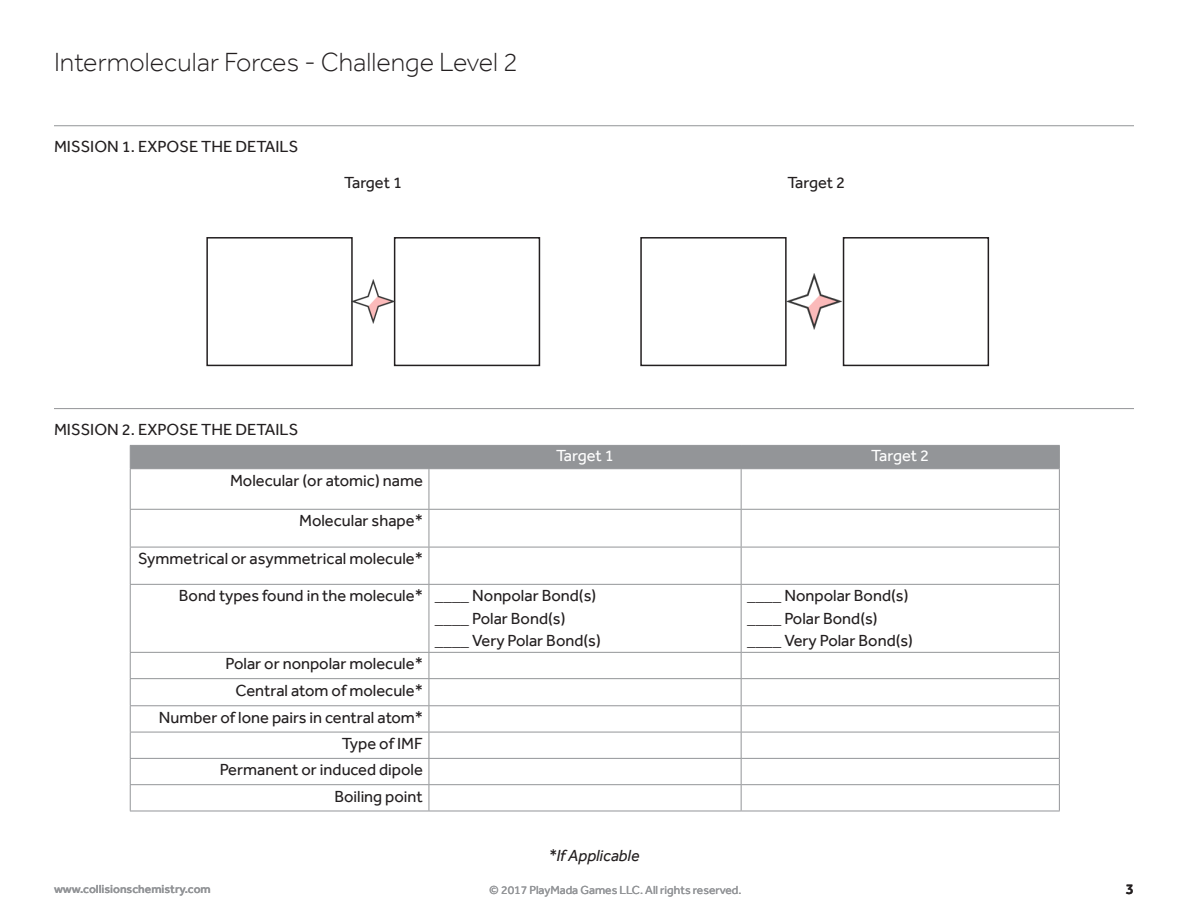
<style>
.page{position:relative;width:1188px;height:918px;background:#fff}
.page>*{position:absolute;margin:0;border:0;box-sizing:border-box;transform-origin:0 0}
.table_header{font:300 27px "Effra";color:#231f20}
.table_body_text{font:16.5px "Effra";color:#231f20}
.table_header-2{font:16.5px "Effra";color:#231f20}
.table_header-3{font:16.5px "Effra";color:#fff}
.table_header-4{font:italic 16.5px "Effra";color:#231f20}
.t1{font:500 15px "Effra";color:#231f20}
.t2{font:12px "Effra";color:#939598}
.t3{font:500 12px "Effra";color:#939598}
.s1{font-size:17.1px}
</style>
<div class="page">
<hr style="left:54px;top:125px;width:1080px;height:1px;background:#939598">
<hr style="left:54px;top:408px;width:1080px;height:1px;background:#939598">
<div style="left:130px;top:445px;width:930px;height:23px;background:#939598"></div>
<hr style="left:130px;top:468px;width:299px;height:1px;background:#939598">
<hr style="left:429px;top:468px;width:312px;height:1px;background:#939598">
<hr style="left:741px;top:468px;width:319px;height:1px;background:#939598">
<hr style="left:130px;top:469px;width:1px;height:40px;background:#939598">
<hr style="left:429px;top:469px;width:1px;height:40px;background:#939598">
<hr style="left:741px;top:469px;width:1px;height:40px;background:#939598">
<hr style="left:1059px;top:469px;width:1px;height:40px;background:#939598">
<hr style="left:130px;top:509px;width:299px;height:1px;background:#939598">
<hr style="left:130px;top:510px;width:1px;height:37px;background:#939598">
<hr style="left:429px;top:509px;width:312px;height:1px;background:#939598">
<hr style="left:429px;top:510px;width:1px;height:37px;background:#939598">
<hr style="left:741px;top:509px;width:319px;height:1px;background:#939598">
<hr style="left:741px;top:510px;width:1px;height:37px;background:#939598">
<hr style="left:1059px;top:510px;width:1px;height:37px;background:#939598">
<hr style="left:130px;top:547px;width:299px;height:1px;background:#939598">
<hr style="left:130px;top:547px;width:1px;height:37px;background:#939598">
<hr style="left:429px;top:547px;width:312px;height:1px;background:#939598">
<hr style="left:429px;top:547px;width:1px;height:37px;background:#939598">
<hr style="left:741px;top:547px;width:319px;height:1px;background:#939598">
<hr style="left:741px;top:547px;width:1px;height:37px;background:#939598">
<hr style="left:1059px;top:547px;width:1px;height:37px;background:#939598">
<hr style="left:130px;top:584px;width:299px;height:1px;background:#939598">
<hr style="left:130px;top:585px;width:1px;height:67px;background:#939598">
<hr style="left:429px;top:584px;width:312px;height:1px;background:#939598">
<hr style="left:429px;top:585px;width:1px;height:67px;background:#939598">
<hr style="left:741px;top:584px;width:319px;height:1px;background:#939598">
<hr style="left:741px;top:585px;width:1px;height:67px;background:#939598">
<hr style="left:1059px;top:585px;width:1px;height:67px;background:#939598">
<hr style="left:130px;top:652px;width:299px;height:1px;background:#939598">
<hr style="left:429px;top:652px;width:312px;height:1px;background:#939598">
<hr style="left:741px;top:652px;width:319px;height:1px;background:#939598">
<hr style="left:130px;top:678px;width:299px;height:1px;background:#939598">
<hr style="left:429px;top:678px;width:312px;height:1px;background:#939598">
<hr style="left:741px;top:678px;width:319px;height:1px;background:#939598">
<hr style="left:130px;top:705px;width:299px;height:1px;background:#939598">
<hr style="left:429px;top:705px;width:312px;height:1px;background:#939598">
<hr style="left:741px;top:705px;width:319px;height:1px;background:#939598">
<hr style="left:130px;top:732px;width:299px;height:1px;background:#939598">
<hr style="left:429px;top:732px;width:312px;height:1px;background:#939598">
<hr style="left:741px;top:732px;width:319px;height:1px;background:#939598">
<hr style="left:130px;top:758px;width:299px;height:1px;background:#939598">
<hr style="left:429px;top:758px;width:312px;height:1px;background:#939598">
<hr style="left:741px;top:758px;width:319px;height:1px;background:#939598">
<hr style="left:130px;top:784px;width:299px;height:1px;background:#939598">
<svg style="left:130px;top:653px;width:1px;height:158px"></svg>
<hr style="left:429px;top:784px;width:312px;height:1px;background:#939598">
<svg style="left:429px;top:653px;width:1px;height:158px"></svg>
<hr style="left:741px;top:784px;width:319px;height:1px;background:#939598">
<svg style="left:741px;top:653px;width:1px;height:158px"></svg>
<svg style="left:1059px;top:653px;width:1px;height:158px"></svg>
<hr style="left:130px;top:811px;width:299px;height:1px;background:#939598">
<hr style="left:429px;top:811px;width:312px;height:1px;background:#939598">
<hr style="left:741px;top:811px;width:319px;height:1px;background:#939598">
<div style="left:206px;top:237px;width:147px;height:129px;border:2px solid #231f20"></div>
<div style="left:394px;top:237px;width:146px;height:129px;border:2px solid #231f20"></div>
<div style="left:640px;top:237px;width:147px;height:129px;border:2px solid #231f20"></div>
<div style="left:843px;top:237px;width:146px;height:129px;border:2px solid #231f20"></div>
<img style="left:786px;top:274px;width:56px;height:55px">
<img style="left:351px;top:280px;width:45px;height:44px">
<p class="table_header" style="left:54px;top:45px;width:465px">Intermolecular Forces - Challenge Level 2</p>
<p class="table_body_text" style="left:54px;top:137px;width:246px">MISSION 1. EXPOSE THE DETAILS</p>
<p class="table_header-2" style="left:344px;top:172px;width:59px">Target 1</p>
<p class="table_header-2" style="left:787px;top:172px;width:59px">Target 2</p>
<p class="table_body_text" style="left:54px;top:420px;width:246px">MISSION 2. EXPOSE THE DETAILS</p>
<p class="table_header-3" style="left:556px;top:446px;width:59px">Target 1</p>
<p class="table_header-3" style="left:871px;top:446px;width:59px">Target 2</p>
<p class="table_body_text" style="left:230px;top:470px;width:194px">Molecular (or atomic) name</p>
<p class="table_body_text" style="left:299px;top:511px;width:125px">Molecular shape*</p>
<p class="table_body_text" style="left:138px;top:549px;width:286px">Symmetrical or asymmetrical molecule*</p>
<p class="table_body_text" style="left:179px;top:586px;width:246px">Bond types found in the molecule*</p>
<p class="table_body_text" style="left:435px;top:586px;width:163px"><span class="s1">____</span> Nonpolar Bond(s)</p>
<p class="table_body_text" style="left:435px;top:608px;width:132px"><span class="s1">____</span> Polar Bond(s)</p>
<p class="table_body_text" style="left:435px;top:631px;width:167px"><span class="s1">____</span> Very Polar Bond(s)</p>
<p class="table_body_text" style="left:226px;top:654px;width:199px">Polar or nonpolar molecule*</p>
<p class="table_body_text" style="left:236px;top:680px;width:189px">Central atom of molecule*</p>
<p class="table_body_text" style="left:159px;top:707px;width:265px">Number of lone pairs in central atom*</p>
<p class="table_body_text" style="left:342px;top:734px;width:82px">Type of IMF</p>
<p class="table_body_text" style="left:220px;top:760px;width:205px">Permanent or induced dipole</p>
<p class="table_body_text" style="left:334px;top:786px;width:90px">Boiling point</p>
<p class="table_header-4" style="left:548px;top:846px;width:93px">*If Applicable</p>
<p class="table_body_text" style="left:747px;top:586px;width:163px"><span class="s1">____</span> Nonpolar Bond(s)</p>
<p class="table_body_text" style="left:747px;top:608px;width:132px"><span class="s1">____</span> Polar Bond(s)</p>
<p class="table_body_text" style="left:747px;top:631px;width:167px"><span class="s1">____</span> Very Polar Bond(s)</p>
<p class="t3" style="left:54px;top:881px;width:158px">www.collisionschemistry.com</p>
<p class="t2" style="left:489px;top:883px;width:254px">© 2017 PlayMada Games LLC. All rights reserved.</p>
<p class="t1" style="left:1126px;top:880px;width:10px">3</p>
</div>
